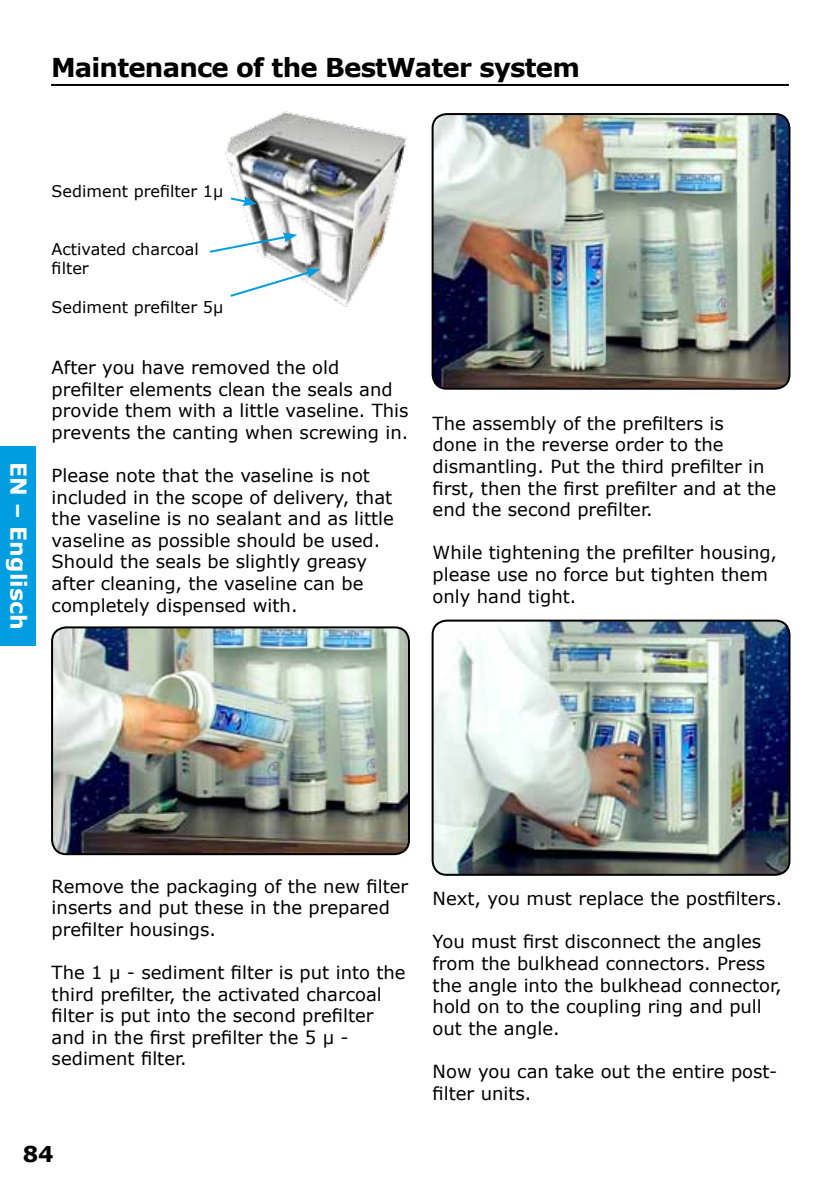
<style>
.page{position:relative;width:840px;height:1191px;background:#fff}
.page>*{position:absolute;margin:0;border:0;box-sizing:border-box;transform-origin:0 0}
.t1{font:700 26px "Verdana";letter-spacing:-.03em;color:#000}
.t2{font:700 22px "Verdana";color:#fff}
.t3{font:700 21.8px "Verdana";color:#000}
.t4{font:18px/21.6px "Verdana";color:#000}
.t5{font:16px/19.2px "Verdana";color:#000}
</style>
<div class="page">
<hr style="left:51px;top:84px;width:737px;height:2px;background:#000">
<img style="left:225px;top:111px;width:182px;height:196px">
<svg style="left:228px;top:196px;width:29px;height:10px"></svg>
<svg style="left:209px;top:232px;width:88px;height:22px"></svg>
<svg style="left:228px;top:268px;width:92px;height:30px"></svg>
<img style="left:54px;top:629px;width:355px;height:225px">
<div style="left:51px;top:626px;width:359px;height:229px;border:2px solid #000;border-radius:14px"></div>
<img style="left:434px;top:114px;width:355px;height:273px">
<div style="left:431px;top:113px;width:359px;height:277px;border:2px solid #000;border-radius:14px"></div>
<img style="left:434px;top:622px;width:355px;height:252px">
<div style="left:431px;top:619px;width:359px;height:256px;border:2px solid #000;border-radius:14px"></div>
<div style="left:0;top:446px;width:35px;height:199px;background:#009ee0"></div>
<h1 class="t1" style="left:51px;top:50px;width:530px">Maintenance of the BestWater system</h1>
<p class="t5" style="left:52px;top:182px;width:173px">Sediment prefilter 1µ</p>
<p class="t2" style="left:33px;top:462px;width:169px;rotate:90deg">EN – Englisch</p>
<p class="t5" style="left:52px;top:240px;width:149px">Activated charcoal filter</p>
<p class="t5" style="left:52px;top:297px;width:173px">Sediment prefilter 5µ</p>
<p class="t4" style="left:52px;top:357px;width:358px">After you have removed the old prefilter elements clean the seals and provide them with a little vaseline. This prevents the canting when screwing in.</p>
<p class="t4" style="left:52px;top:465px;width:343px">Please note that the vaseline is not included in the scope of delivery, that the vaseline is no sealant and as little vaseline as possible should be used.<br>Should the seals be slightly greasy after cleaning, the vaseline can be completely dispensed with.</p>
<p class="t4" style="left:432px;top:412px;width:345px">The assembly of the prefilters is<br>done in the reverse order to the dismantling. Put the third prefilter in first, then the first prefilter and at the end the second prefilter.</p>
<p class="t4" style="left:432px;top:542px;width:346px">While tightening the prefilter housing, please use no force but tighten them only hand tight.</p>
<p class="t4" style="left:52px;top:875px;width:358px">Remove the packaging of the new filter inserts and put these in the prepared prefilter housings.</p>
<p class="t4" style="left:52px;top:961px;width:355px">The 1 µ - sediment filter is put into the third prefilter, the activated charcoal filter is put into the second prefilter and in the first prefilter the 5 µ - sediment filter.</p>
<p class="t3" style="left:23px;top:1140px;width:32px">84</p>
<p class="t4" style="left:432px;top:888px;width:351px">Next, you must replace the postfilters.</p>
<p class="t4" style="left:432px;top:931px;width:350px">You must first disconnect the angles from the bulkhead connectors. Press the angle into the bulkhead connector, hold on to the coupling ring and pull out the angle.</p>
<p class="t4" style="left:432px;top:1060px;width:346px">Now you can take out the entire post&shy;filter units.</p>
</div>
